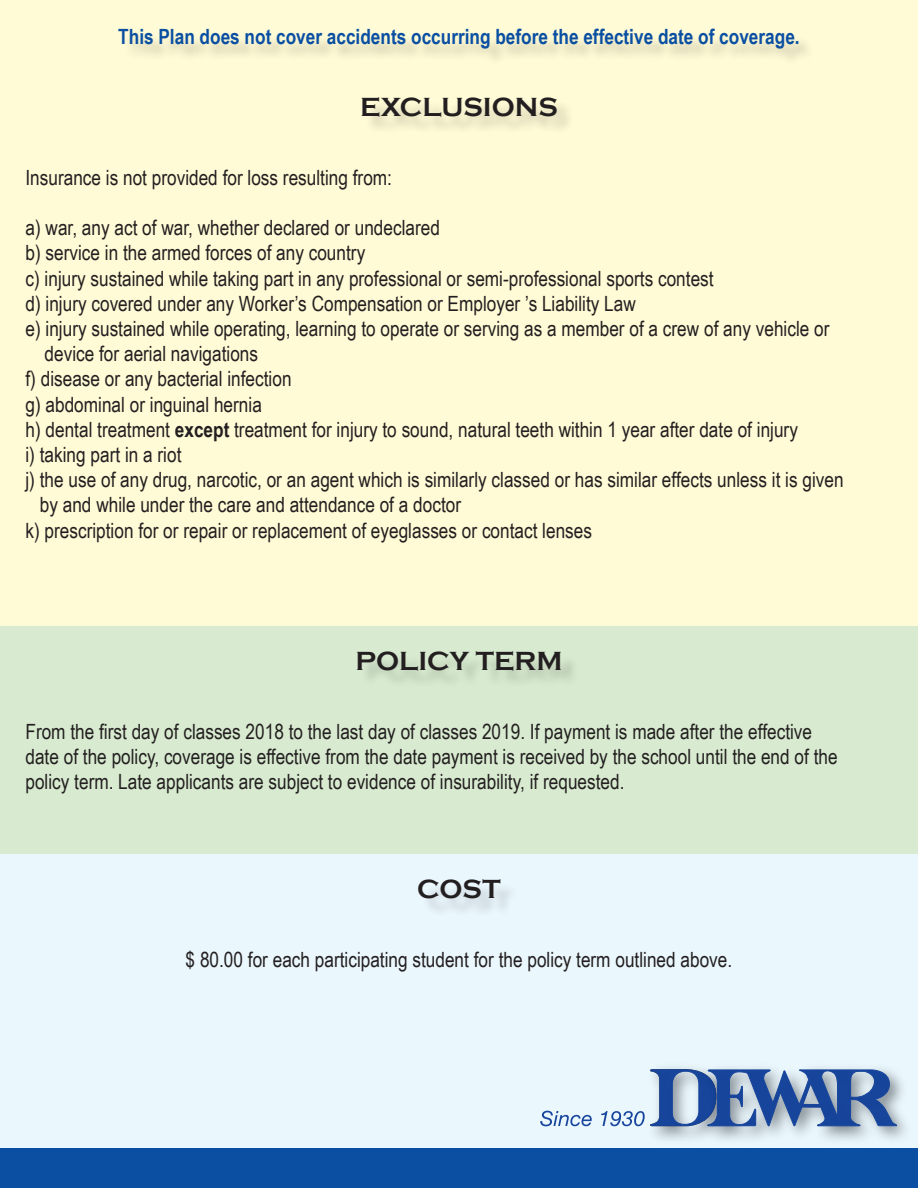
<style>
.page{position:relative;width:918px;height:1188px;background:#fff}
.page>*{position:absolute;margin:0;border:0;box-sizing:border-box;transform-origin:0 0}
.t1{font:700 27px "Copperplate Gothic";color:#231f20}
.t2{font:21px "Arial Narrow";color:#231f20}
.t3{font:700 21px "Arial Narrow";color:#0a4fa2}
.s1{font-weight:700}
</style>
<div class="page">
<div style="left:0;top:1148px;width:918px;height:40px;background:#0a4fa2"></div>
<div style="left:0;top:0;width:918px;height:626px;background:#fffbd6"></div>
<div style="left:0;top:626px;width:918px;height:229px;background:#d8ebd0"></div>
<div style="left:0;top:855px;width:918px;height:293px;background:#eaf7fd"></div>
<div style="left:122px;top:31px;width:695px;height:35px;background:#231f20;opacity:.2"></div>
<img style="left:639px;top:1126px;width:22px;height:13px">
<img style="left:661px;top:1126px;width:35px;height:14px">
<img style="left:696px;top:1076px;width:210px;height:64px">
<img style="left:810px;top:1126px;width:50px;height:12px">
<svg style="left:540px;top:1111px;width:52px;height:15px"></svg>
<svg style="left:601px;top:1067px;width:296px;height:59px"></svg>
<div style="left:365px;top:100px;width:210px;height:35px;background:#f5f1ce"></div>
<div style="left:360px;top:654px;width:219px;height:35px;background:#d0e3c9"></div>
<div style="left:421px;top:882px;width:98px;height:35px;background:#e2eef4"></div>
<p class="t3" style="left:118px;top:20px;width:683px">This Plan does not cover accidents occurring before the effective date of coverage.</p>
<p class="t1" style="left:360px;top:92px;width:199px">EXCLUSIONS</p>
<p class="t2" style="left:26px;top:162px;width:368px">Insurance is not provided for loss resulting from:</p>
<p class="t2" style="left:26px;top:212px;width:416px">a) war, any act of war, whether declared or undeclared</p>
<p class="t2" style="left:26px;top:238px;width:341px">b) service in the armed forces of any country</p>
<p class="t2" style="left:26px;top:263px;width:690px">c) injury sustained while taking part in any professional or semi-professional sports contest</p>
<p class="t2" style="left:26px;top:288px;width:612px">d) injury covered under any Worker’s Compensation or Employer ’s Liability Law</p>
<p class="t2" style="left:26px;top:313px;width:806px">e) injury sustained while operating, learning to operate or serving as a member of a crew of any vehicle or</p>
<p class="t2" style="left:45px;top:338px;width:215px">device for aerial navigations</p>
<p class="t2" style="left:26px;top:364px;width:268px">f) disease or any bacterial infection</p>
<p class="t2" style="left:26px;top:389px;width:238px">g) abdominal or inguinal hernia</p>
<p class="t2" style="left:26px;top:414px;width:774px">h) dental treatment <span class="s1">except</span> treatment for injury to sound, natural teeth within 1 year after date of injury</p>
<p class="t2" style="left:26px;top:439px;width:158px">i) taking part in a riot</p>
<p class="t2" style="left:26px;top:464px;width:820px">j) the use of any drug, narcotic, or an agent which is similarly classed or has similar effects unless it is given</p>
<p class="t2" style="left:40px;top:490px;width:423px">by and while under the care and attendance of a doctor</p>
<p class="t2" style="left:26px;top:515px;width:568px">k) prescription for or repair or replacement of eyeglasses or contact lenses</p>
<p class="t1" style="left:356px;top:646px;width:209px">POLICY TERM</p>
<p class="t2" style="left:26px;top:716px;width:788px">From the first day of classes 2018 to the last day of classes 2019. If payment is made after the effective</p>
<p class="t2" style="left:26px;top:741px;width:814px">date of the policy, coverage is effective from the date payment is received by the school until the end of the</p>
<p class="t2" style="left:26px;top:766px;width:600px">policy term. Late applicants are subject to evidence of insurability, if requested.</p>
<p class="t1" style="left:417px;top:874px;width:85px">COST</p>
<p class="t2" style="left:186px;top:945px;width:548px">$ 80.00 for each participating student for the policy term outlined above.</p>
</div>
